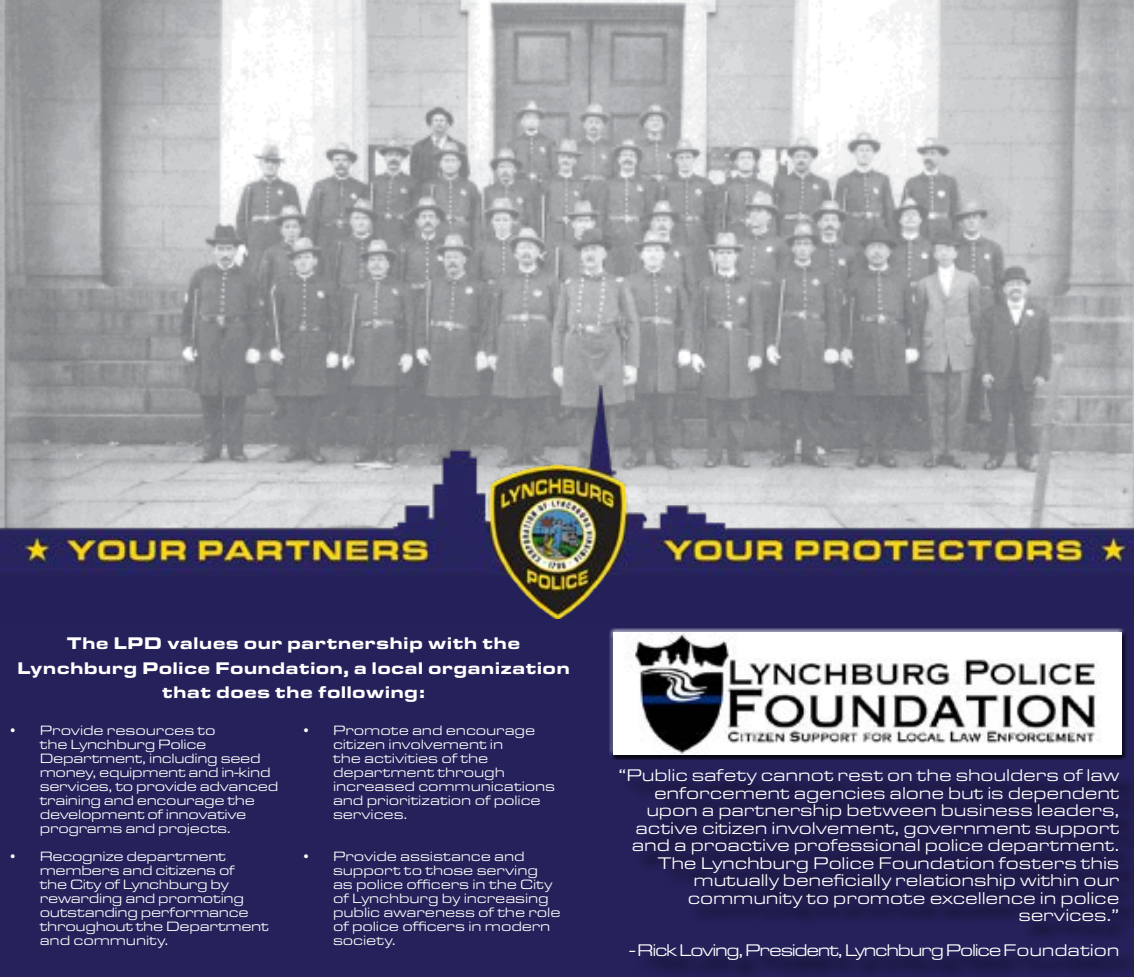
<style>
.page{position:relative;width:1134px;height:977px;background:#fff}
.page>*{position:absolute;margin:0;border:0;box-sizing:border-box;transform-origin:0 0}
.t1{font:17.5px/17.5px "Eurostile Ext";letter-spacing:-.01em;color:#fff;text-align:right}
.t2{font:900 17.5px/24.5px "Eurostile Ext";letter-spacing:.01em;color:#fff;text-align:center}
.t3{font:17.5px "Eurostile Ext";letter-spacing:-.075em;color:#fff}
.t4{font:14px/14px "Eurostile Ext";letter-spacing:-.01em;color:#fff}
</style>
<div class="page">
<img style="left:0;top:0;width:1134px;height:531px">
<div style="left:0;top:537px;width:1134px;height:439px;background:#25215a"></div>
<img style="left:1px;top:385px;width:1133px;height:233px">
<div style="left:609px;top:629px;width:518px;height:130px;background:#000;opacity:.75"></div>
<img style="left:613px;top:632px;width:508px;height:122px">
<div style="left:623px;top:772px;width:511px;height:204px;background:#211d50"></div>
<p class="t2" style="left:17px;top:630px;width:554px">The LPD values our partnership with the<br>Lynchburg Police Foundation, a local organization that does the following:</p>
<p class="t4" style="left:40px;top:722px;width:240px;text-indent:-31px">• Provide resources to<br>the Lynchburg Police<br>Department, including seed money, equipment and in-kind services, to provide advanced training and encourage the development of innovative programs and projects.</p>
<p class="t4" style="left:40px;top:848px;width:231px;text-indent:-31px">• Recognize department members and citizens of<br>the City of Lynchburg by rewarding and promoting outstanding performance throughout the Department and community.</p>
<p class="t4" style="left:333px;top:722px;width:224px;text-indent:-32px">• Promote and encourage citizen involvement in<br>the activities of the department through increased communications and prioritization of police services.</p>
<p class="t4" style="left:333px;top:848px;width:229px;text-indent:-32px">• Provide assistance and support to those serving as police officers in the City of Lynchburg by increasing public awareness of the role of police officers in modern society.</p>
<p class="t1" style="left:618px;top:765px;width:503px">“Public safety cannot rest on the shoulders of law enforcement agencies alone but is dependent upon a partnership between business leaders, active citizen involvement, government support and a proactive professional police department.<br>The Lynchburg Police Foundation fosters this mutually beneficially relationship within our community to promote excellence in police services.”</p>
<p class="t3" style="left:630px;top:938px;width:491px">- Rick Loving, President, Lynchburg Police Foundation</p>
</div>
